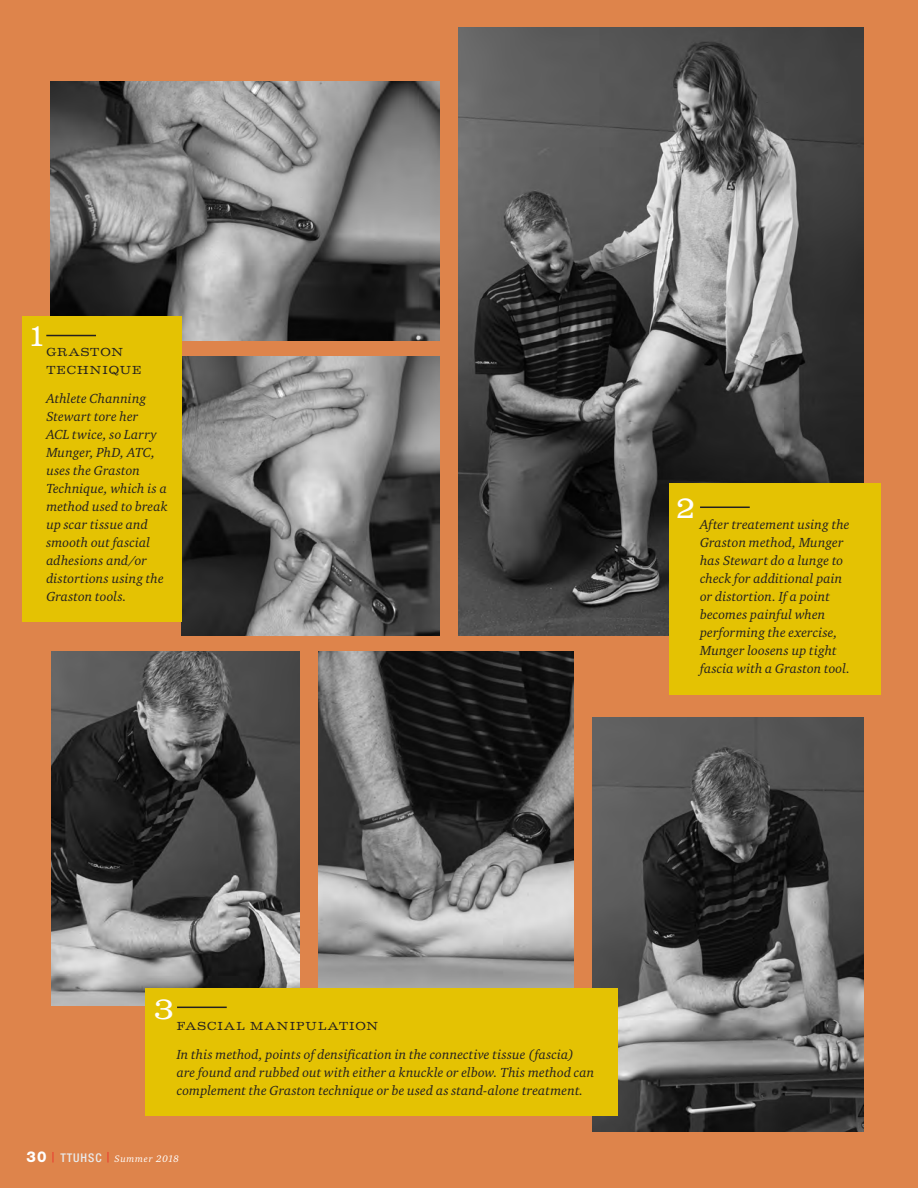
<style>
.page{position:relative;width:918px;height:1188px;background:#fff}
.page>*{position:absolute;margin:0;border:0;box-sizing:border-box;transform-origin:0 0}
.t1{font:31.5px "Volta T";color:#fff}
.t2{font:italic 13.5px/18px "Charter ITC";letter-spacing:.01em;color:#231f20}
.t3{font:13.5px/18px "Charter ITC Regu Ital OS";letter-spacing:.01em;color:#231f20}
.t4{font:12px/18px "Volta T";letter-spacing:.09em;color:#231f20}
.t5{font:italic 9.75px "Charter ITC";letter-spacing:.075em;color:#fff}
.s1{font-family:"Helvetica Neue LT Std";font-weight:800;font-style:normal;font-size:15px}
.s2{font-family:"Helvetica Neue LT Std";font-weight:500;font-style:normal;font-stretch:condensed;font-size:12px;color:#e9eaeb}
</style>
<div class="page">
<div style="left:0;top:0;width:917px;height:1188px;background:#de844b"></div>
<img style="left:458px;top:28px;width:405px;height:607px">
<img style="left:182px;top:357px;width:257px;height:278px">
<img style="left:50px;top:82px;width:389px;height:259px">
<div style="left:22px;top:317px;width:160px;height:305px;background:#e4c203"></div>
<hr style="left:46px;top:335px;width:50px;height:1px;background:#231f20">
<img style="left:319px;top:651px;width:254px;height:337px">
<img style="left:593px;top:718px;width:270px;height:413px">
<img style="left:52px;top:651px;width:248px;height:355px">
<div style="left:669px;top:483px;width:212px;height:212px;background:#e4c203"></div>
<hr style="left:700px;top:507px;width:50px;height:1px;background:#231f20">
<div style="left:145px;top:988px;width:473px;height:128px;background:#e4c203"></div>
<hr style="left:177px;top:1007px;width:50px;height:1px;background:#231f20">
<h1 class="t1" style="left:26px;top:317px;width:23px">1</h1>
<p class="t4" style="left:46px;top:343px;width:97px">GRASTON<br>TECHNIQUE</p>
<p class="t2" style="left:46px;top:389px;width:123px">Athlete Channing<br>Stewart tore her<br>ACL twice, so Larry<br>Munger, PhD, ATC, uses the Graston<br>Technique, which is a method used to break up scar tissue and smooth out fascial adhesions and/or distortions using the<br>Graston tools.</p>
<h1 class="t1" style="left:675px;top:489px;width:23px">2</h1>
<p class="t3" style="left:700px;top:515px;width:152px">After treatement using the<br>Graston method, Munger has Stewart do a lunge to check for additional pain or distortion. If a point becomes painful when performing the exercise,<br>Munger loosens up tight fascia with a Graston tool.</p>
<h1 class="t1" style="left:153px;top:990px;width:23px">3</h1>
<p class="t4" style="left:177px;top:1017px;width:203px">FASCIAL MANIPULATION</p>
<p class="t2" style="left:177px;top:1045px;width:419px">In this method, points of densification in the connective tissue (fascia) are found and rubbed out with either a knuckle or elbow. This method can complement the Graston technique or be used as stand-alone treatment.</p>
<p class="t5" style="left:26px;top:1152px;width:154px"><span class="s1">30</span> <sup>|</sup> <span class="s2">TTUHSC</span> <sup>|</sup> Summer 2018</p>
</div>
